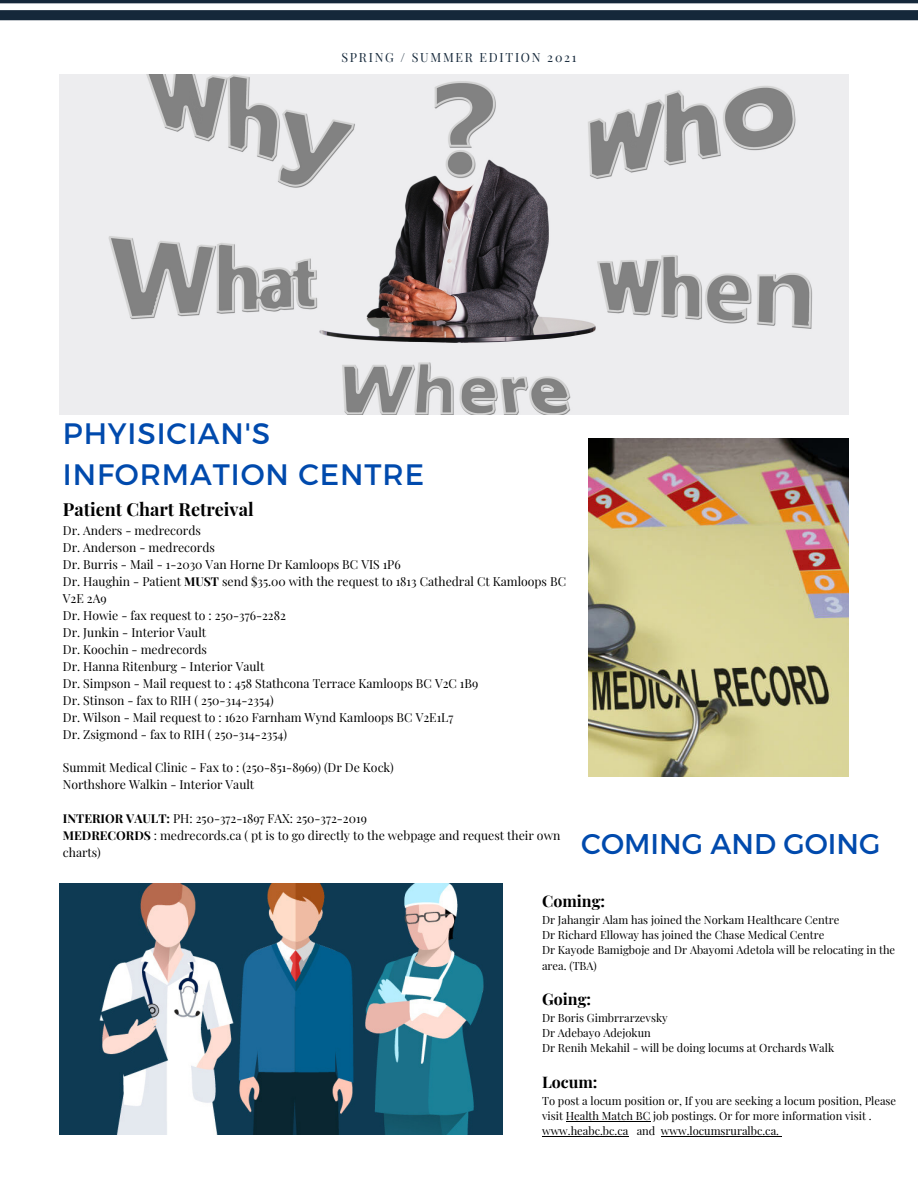
<style>
.page{position:relative;width:918px;height:1188px;background:#fff}
.page>*{position:absolute;margin:0;border:0;box-sizing:border-box;transform-origin:0 0}
.t1{font:29.55px/41.1px "Montserrat";letter-spacing:.03em;color:#004aad}
.t2{font:28.5px "Montserrat";color:#004aad}
.t3{font:700 18px "Playfair Display";color:#000}
.t4{font:700 16.05px "Playfair Display";color:#000}
.t5{font:12.45px "Playfair Display";letter-spacing:.14em;color:#15283a}
.t6{font:12.15px/17px "Playfair Display";color:#000}
.t7{font:11.1px/15.3px "Playfair Display";color:#000}
.s1{font-weight:700}
</style>
<div class="page">
<svg style="left:0;top:0;width:918px;height:20px"></svg>
<img style="left:60px;top:75px;width:788px;height:340px">
<img style="left:589px;top:439px;width:260px;height:337px">
<img style="left:60px;top:883px;width:443px;height:252px">
<hr style="left:566px;top:1121px;width:84px;height:1px;background:#000">
<hr style="left:542px;top:1136px;width:86px;height:1px;background:#000">
<hr style="left:661px;top:1136px;width:118px;height:1px;background:#000">
<p class="t5" style="left:341px;top:49px;width:237px">SPRING / SUMMER EDITION 2021</p>
<p class="t1" style="left:63px;top:411px;width:363px">PHYISICIAN'S<br>INFORMATION CENTRE</p>
<p class="t3" style="left:63px;top:496px;width:192px">Patient Chart Retreival</p>
<p class="t6" style="left:63px;top:521px;width:140px">Dr. Anders - medrecords</p>
<p class="t6" style="left:63px;top:538px;width:153px">Dr. Anderson - medrecords</p>
<p class="t6" style="left:63px;top:555px;width:339px">Dr. Burris - Mail - 1-2030 Van Horne Dr Kamloops BC VIS 1P6</p>
<p class="t6" style="left:63px;top:572px;width:505px">Dr. Haughin - Patient <span class="s1">MUST</span> send $35.00 with the request to 1813 Cathedral Ct Kamloops BC<br>V2E 2A9</p>
<p class="t6" style="left:63px;top:606px;width:225px">Dr. Howie - fax request to : 250-376-2282</p>
<p class="t6" style="left:63px;top:623px;width:145px">Dr. Junkin - Interior Vault</p>
<p class="t6" style="left:63px;top:640px;width:146px">Dr. Koochin - medrecords</p>
<p class="t6" style="left:63px;top:657px;width:203px">Dr. Hanna Ritenburg - Interior Vault</p>
<p class="t6" style="left:63px;top:674px;width:417px">Dr. Simpson - Mail request to : 458 Stathcona Terrace Kamloops BC V2C 1B9</p>
<p class="t6" style="left:63px;top:691px;width:212px">Dr. Stinson - fax to RIH ( 250-314-2354)</p>
<p class="t6" style="left:63px;top:708px;width:392px">Dr. Wilson - Mail request to : 1620 Farnham Wynd Kamloops BC V2E1L7</p>
<p class="t6" style="left:63px;top:725px;width:226px">Dr. Zsigmond - fax to RIH ( 250-314-2354)</p>
<p class="t6" style="left:63px;top:759px;width:333px">Summit Medical Clinic - Fax to : (250-851-8969) (Dr De Kock)</p>
<p class="t6" style="left:63px;top:776px;width:193px">Northshore Walkin - Interior Vault</p>
<p class="t6" style="left:63px;top:810px;width:305px"><span class="s1">INTERIOR VAULT:</span> PH: 250-372-1897 FAX: 250-372-2019</p>
<p class="t6" style="left:63px;top:827px;width:499px"><span class="s1">MEDRECORDS</span> : medrecords.ca ( pt is to go directly to the webpage and request their own charts)</p>
<p class="t2" style="left:581px;top:825px;width:301px">COMING AND GOING</p>
<p class="t4" style="left:542px;top:889px;width:65px">Coming:</p>
<p class="t7" style="left:542px;top:911px;width:299px">Dr Jahangir Alam has joined the Norkam Healthcare Centre</p>
<p class="t7" style="left:542px;top:927px;width:284px">Dr Richard Elloway has joined the Chase Medical Centre</p>
<p class="t7" style="left:542px;top:942px;width:355px">Dr Kayode Bamigboje and Dr Abayomi Adetola will be relocating in the area. (TBA)</p>
<p class="t4" style="left:542px;top:988px;width:51px">Going:</p>
<p class="t7" style="left:542px;top:1010px;width:127px">Dr Boris Gimbrrarzevsky</p>
<p class="t7" style="left:542px;top:1025px;width:110px">Dr Adebayo Adejokun</p>
<p class="t7" style="left:542px;top:1040px;width:294px">Dr Renih Mekahil - will be doing locums at Orchards Walk</p>
<p class="t4" style="left:542px;top:1071px;width:57px">Locum:</p>
<p class="t7" style="left:542px;top:1093px;width:356px">To post a locum position or, If you are seeking a locum position, Please visit Health Match BC job postings. Or for more information visit .</p>
<p class="t7" style="left:542px;top:1123px;width:238px">www.heabc.bc.ca and www.locumsruralbc.ca.</p>
</div>
